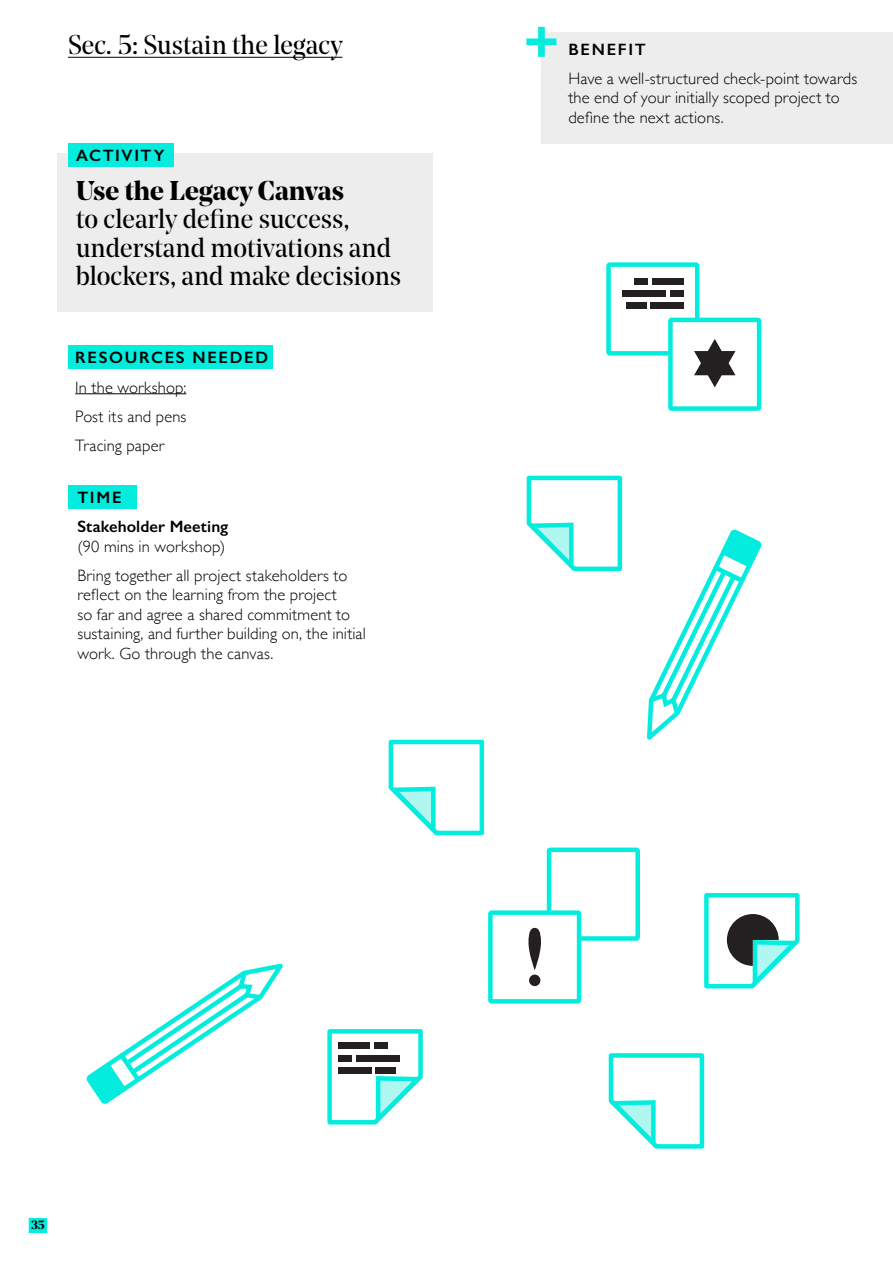
<style>
.page{position:relative;width:893px;height:1263px;background:#fff}
.page>*{position:absolute;margin:0;border:0;box-sizing:border-box;transform-origin:0 0}
.t1{font:600 61.5px "Gill Sans";color:#03ecdd}
.t2{font:27px/28.5px "Noe Display";color:#000}
.t3{font:700 27px "Noe Display";color:#000}
.t4{font:300 16.5px/19.5px "Gill Sans";letter-spacing:.01em;color:#000}
.t5{font:600 16.5px "Gill Sans";letter-spacing:.095em;color:#000}
.t6{font:600 16.5px/29.2px "Gill Sans";letter-spacing:.01em;color:#000}
.t7{font:700 12px "Noe Display";color:#000}
</style>
<div class="page">
<div style="left:541px;top:32px;width:352px;height:112px;background:#ededed"></div>
<div style="left:57px;top:153px;width:375px;height:158px;background:#ededed"></div>
<div style="left:69px;top:144px;width:105px;height:23px;background:#03ecdd"></div>
<div style="left:68px;top:346px;width:204px;height:23px;background:#03ecdd"></div>
<hr style="left:75px;top:393px;width:111px;height:1px;background:#000">
<div style="left:68px;top:485px;width:69px;height:23px;background:#03ecdd"></div>
<hr style="left:68px;top:57px;width:274px;height:1px;background:#000">
<svg style="left:647px;top:529px;width:115px;height:211px"></svg>
<svg style="left:86px;top:963px;width:197px;height:141px"></svg>
<svg style="left:327px;top:1029px;width:96px;height:96px"></svg>
<svg style="left:608px;top:1053px;width:97px;height:96px"></svg>
<svg style="left:526px;top:475px;width:97px;height:97px"></svg>
<svg style="left:388px;top:739px;width:97px;height:97px"></svg>
<svg style="left:606px;top:262px;width:155px;height:149px"></svg>
<svg style="left:488px;top:847px;width:152px;height:156px"></svg>
<div style="left:338px;top:1042px;width:32px;height:7px;background:#241f21"></div>
<div style="left:356px;top:1054px;width:44px;height:7px;background:#241f21"></div>
<div style="left:375px;top:1042px;width:13px;height:7px;background:#241f21"></div>
<div style="left:338px;top:1054px;width:13px;height:7px;background:#241f21"></div>
<div style="left:338px;top:1067px;width:34px;height:7px;background:#241f21"></div>
<div style="left:376px;top:1067px;width:20px;height:7px;background:#241f21"></div>
<div style="left:652px;top:278px;width:31px;height:7px;background:#241f21"></div>
<div style="left:622px;top:290px;width:44px;height:7px;background:#241f21"></div>
<div style="left:634px;top:278px;width:13px;height:7px;background:#241f21"></div>
<div style="left:670px;top:290px;width:13px;height:7px;background:#241f21"></div>
<div style="left:650px;top:302px;width:33px;height:7px;background:#241f21"></div>
<div style="left:626px;top:302px;width:20px;height:7px;background:#241f21"></div>
<svg style="left:704px;top:893px;width:96px;height:96px"></svg>
<div style="left:29px;top:1218px;width:18px;height:15px;background:#03ecdd"></div>
<h2 class="t2" style="left:68px;top:30px;width:276px">Sec. 5: Sustain the legacy</h2>
<p class="t5" style="left:76px;top:146px;width:90px">ACTIVITY</p>
<h2 class="t3" style="left:76px;top:173px;width:269px">Use the Legacy Canvas</h2>
<h2 class="t2" style="left:76px;top:204px;width:327px">to clearly define success, understand motivations and blockers, and make decisions</h2>
<p class="t5" style="left:75px;top:348px;width:194px">RESOURCES NEEDED</p>
<p class="t4" style="left:75px;top:372px;width:113px;line-height:29.2px;text-align:justify">In the workshop:<br>Post its and pens Tracing paper</p>
<p class="t6" style="left:77px;top:483px;width:152px">TIME<br>Stakeholder Meeting</p>
<p class="t4" style="left:77px;top:531px;width:272px;line-height:29.2px">(90 mins in workshop)<br>Bring together all project stakeholders to</p>
<p class="t4" style="left:77px;top:584px;width:290px">reflect on the learning from the project<br>so far and agree a shared commitment to sustaining, and further building on, the initial work. Go through the canvas.</p>
<h1 class="t1" style="left:523px;top:6px;width:37px">+</h1>
<p class="t5" style="left:568px;top:39px;width:79px">BENEFIT</p>
<p class="t4" style="left:568px;top:68px;width:290px">Have a well-structured check-point towards the end of your initially scoped project to define the next actions.</p>
<p class="t7" style="left:31px;top:1216px;width:15px">35</p>
</div>
